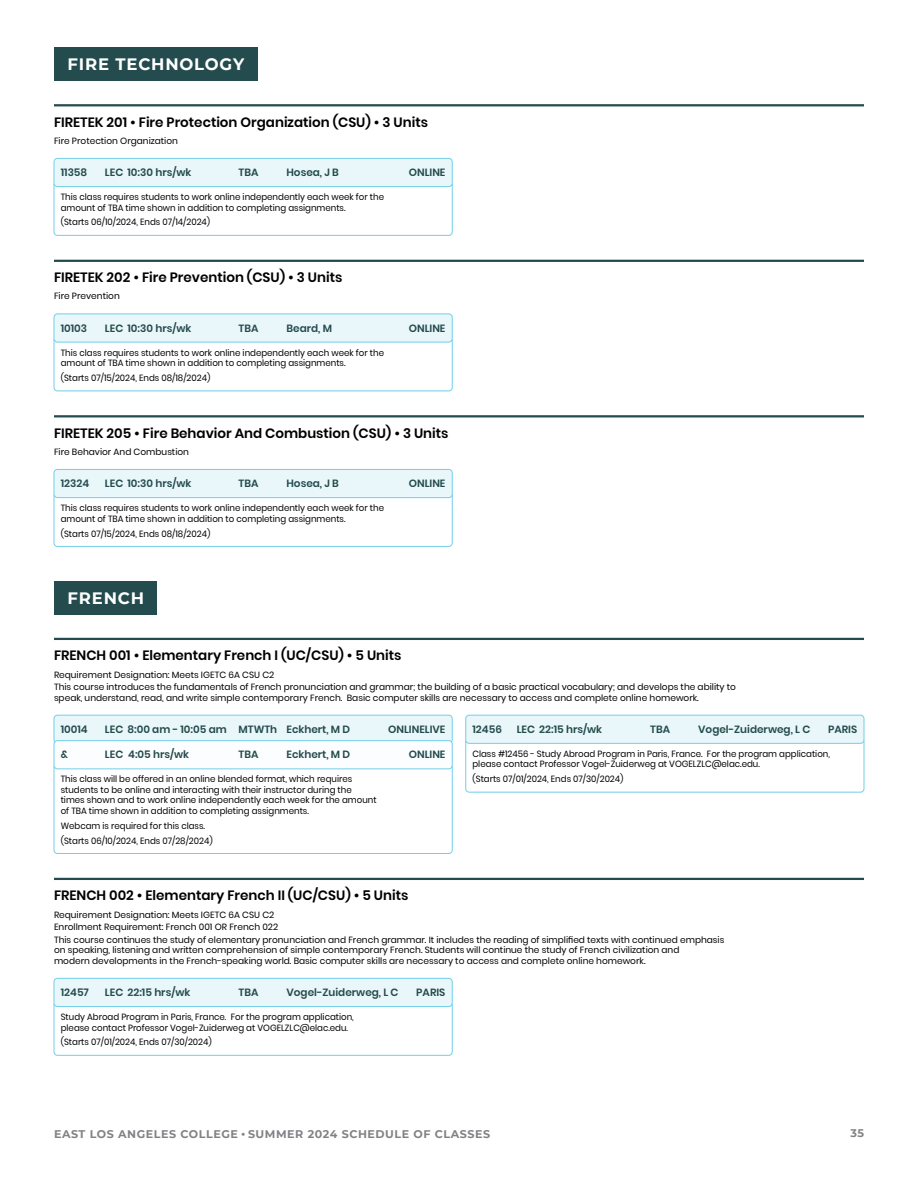
<style>
.page{position:relative;width:918px;height:1188px;background:#fff}
.page>*{position:absolute;margin:0;border:0;box-sizing:border-box;transform-origin:0 0}
.t1{font:700 16.5px "Montserrat";letter-spacing:.05em;color:#fff}
.t2{font:600 13.5px "Poppins";color:#000}
.t3{font:700 11.1px "Montserrat";letter-spacing:.05em;color:#808285}
.t4{font:600 10.5px "Poppins";color:#244b4d}
.t5{font:9px/10.5px "Poppins";color:#000;scale:.96 1}
.t6{font:9px/12.6px "Poppins";color:#000}
.s1{font-family:"Poppins";font-weight:500}
</style>
<div class="page">
<div style="left:54px;top:47px;width:203px;height:34px;background:#244b4d"></div>
<hr style="left:54px;top:104px;width:810px;height:2px;background:#244b4d">
<div style="left:54px;top:158px;width:398px;height:29px;background:#eaf7fa;border-radius:4px"></div>
<div style="left:54px;top:158px;width:399px;height:29px;border:1px solid #72cfe9;border-radius:4px"></div>
<svg style="left:53px;top:183px;width:400px;height:53px"></svg>
<hr style="left:54px;top:260px;width:810px;height:2px;background:#244b4d">
<div style="left:54px;top:314px;width:398px;height:28px;background:#eaf7fa;border-radius:4px"></div>
<div style="left:54px;top:314px;width:399px;height:28px;border:1px solid #72cfe9;border-radius:4px"></div>
<svg style="left:53px;top:339px;width:400px;height:53px"></svg>
<hr style="left:54px;top:415px;width:810px;height:2px;background:#244b4d">
<div style="left:54px;top:469px;width:398px;height:29px;background:#eaf7fa;border-radius:4px"></div>
<div style="left:54px;top:469px;width:399px;height:29px;border:1px solid #72cfe9;border-radius:4px"></div>
<svg style="left:53px;top:494px;width:400px;height:53px"></svg>
<div style="left:54px;top:581px;width:103px;height:33px;background:#244b4d"></div>
<hr style="left:54px;top:638px;width:810px;height:2px;background:#244b4d">
<div style="left:54px;top:715px;width:398px;height:28px;background:#eaf7fa;border-radius:4px"></div>
<div style="left:54px;top:715px;width:399px;height:29px;border:1px solid #72cfe9;border-radius:4px"></div>
<div style="left:54px;top:741px;width:398px;height:28px;background:#fbfdfe;border-radius:4px"></div>
<div style="left:54px;top:740px;width:399px;height:29px;border:1px solid #72cfe9;border-radius:4px"></div>
<svg style="left:53px;top:765px;width:400px;height:89px"></svg>
<div style="left:466px;top:715px;width:398px;height:28px;background:#eaf7fa;border-radius:4px"></div>
<div style="left:465px;top:715px;width:399px;height:29px;border:1px solid #72cfe9;border-radius:4px"></div>
<svg style="left:465px;top:740px;width:400px;height:53px"></svg>
<hr style="left:54px;top:878px;width:810px;height:2px;background:#244b4d">
<div style="left:54px;top:978px;width:398px;height:29px;background:#eaf7fa;border-radius:4px"></div>
<div style="left:54px;top:978px;width:399px;height:29px;border:1px solid #72cfe9;border-radius:4px"></div>
<svg style="left:53px;top:1003px;width:400px;height:53px"></svg>
<h1 class="t1" style="left:68px;top:52px;width:178px">FIRE TECHNOLOGY</h1>
<h2 class="t2" style="left:54px;top:114px;width:376px">FIRETEK 201 • Fire Protection Organization (CSU) • 3 Units</h2>
<p class="t6" style="left:54px;top:135px;width:125px">Fire Protection Organization</p>
<p class="t4" style="left:61px;top:166px;width:28px">11358</p>
<p class="t4" style="left:105px;top:166px;width:88px">LEC 10:30 hrs/wk</p>
<p class="t4" style="left:238px;top:166px;width:21px">TBA</p>
<p class="t4" style="left:286px;top:166px;width:54px">Hosea, J B</p>
<p class="t4" style="left:409px;top:166px;width:38px">ONLINE</p>
<p class="t5" style="left:61px;top:192px;width:338px">This class requires students to work online independently each week for the amount of TBA time shown in addition to completing assignments.</p>
<p class="t5" style="left:61px;top:217px;width:157px">(Starts 06/10/2024, Ends 07/14/2024)</p>
<h2 class="t2" style="left:54px;top:270px;width:290px">FIRETEK 202 • Fire Prevention (CSU) • 3 Units</h2>
<p class="t6" style="left:54px;top:290px;width:67px">Fire Prevention</p>
<p class="t4" style="left:61px;top:322px;width:28px">10103</p>
<p class="t4" style="left:105px;top:322px;width:88px">LEC 10:30 hrs/wk</p>
<p class="t4" style="left:238px;top:322px;width:21px">TBA</p>
<p class="t4" style="left:286px;top:322px;width:47px">Beard, M</p>
<p class="t4" style="left:409px;top:322px;width:38px">ONLINE</p>
<p class="t5" style="left:61px;top:347px;width:338px">This class requires students to work online independently each week for the amount of TBA time shown in addition to completing assignments.</p>
<p class="t5" style="left:61px;top:373px;width:157px">(Starts 07/15/2024, Ends 08/18/2024)</p>
<h2 class="t2" style="left:54px;top:425px;width:396px">FIRETEK 205 • Fire Behavior And Combustion (CSU) • 3 Units</h2>
<p class="t6" style="left:54px;top:446px;width:137px">Fire Behavior And Combustion</p>
<p class="t4" style="left:61px;top:477px;width:30px">12324</p>
<p class="t4" style="left:105px;top:477px;width:88px">LEC 10:30 hrs/wk</p>
<p class="t4" style="left:238px;top:477px;width:21px">TBA</p>
<p class="t4" style="left:286px;top:477px;width:54px">Hosea, J B</p>
<p class="t4" style="left:409px;top:477px;width:38px">ONLINE</p>
<p class="t5" style="left:61px;top:503px;width:338px">This class requires students to work online independently each week for the amount of TBA time shown in addition to completing assignments.</p>
<p class="t5" style="left:61px;top:528px;width:157px">(Starts 07/15/2024, Ends 08/18/2024)</p>
<h1 class="t1" style="left:68px;top:586px;width:78px">FRENCH</h1>
<h2 class="t2" style="left:54px;top:648px;width:349px">FRENCH 001 • Elementary French I (UC/CSU) • 5 Units</h2>
<p class="t6" style="left:54px;top:668px;width:683px">Requirement Designation: Meets IGETC 6A CSU C2<br>This course introduces the fundamentals of French pronunciation and grammar; the building of a basic practical vocabulary; and develops the ability to</p>
<p class="t6" style="left:54px;top:691px;width:646px">speak, understand, read, and write simple contemporary French. Basic computer skills are necessary to access and complete online homework.</p>
<p class="t4" style="left:61px;top:723px;width:29px">10014</p>
<p class="t4" style="left:105px;top:723px;width:247px">LEC 8:00 am - 10:05 am MTWTh Eckhert, M D</p>
<p class="t4" style="left:388px;top:723px;width:59px">ONLINELIVE</p>
<p class="t4" style="left:61px;top:749px;width:9px">&amp;</p>
<p class="t4" style="left:105px;top:749px;width:86px">LEC 4:05 hrs/wk</p>
<p class="t4" style="left:238px;top:749px;width:21px">TBA</p>
<p class="t4" style="left:286px;top:749px;width:65px">Eckhert, M D</p>
<p class="t4" style="left:409px;top:749px;width:38px">ONLINE</p>
<p class="t5" style="left:61px;top:774px;width:331px">This class will be offered in an online blended format, which requires students to be online and interacting with their instructor during the times shown and to work online independently each week for the amount of TBA time shown in addition to completing assignments.</p>
<p class="t5" style="left:61px;top:818px;width:160px;line-height:14.9px">Webcam is required for this class. (Starts 06/10/2024, Ends 07/28/2024)</p>
<p class="t4" style="left:472px;top:723px;width:31px">12456</p>
<p class="t4" style="left:517px;top:723px;width:87px">LEC 22:15 hrs/wk</p>
<p class="t4" style="left:650px;top:723px;width:21px">TBA</p>
<p class="t4" style="left:698px;top:723px;width:114px">Vogel-Zuiderweg, L C</p>
<p class="t4" style="left:828px;top:723px;width:31px">PARIS</p>
<p class="t5" style="left:472px;top:749px;width:374px">Class #12456 - Study Abroad Program in Paris, France. For the program application, please contact Professor Vogel-Zuiderweg at VOGELZLC@elac.edu.</p>
<p class="t5" style="left:472px;top:774px;width:159px">(Starts 07/01/2024, Ends 07/30/2024)</p>
<h2 class="t2" style="left:54px;top:888px;width:356px">FRENCH 002 • Elementary French II (UC/CSU) • 5 Units</h2>
<p class="t6" style="left:54px;top:908px;width:672px">Requirement Designation: Meets IGETC 6A CSU C2<br>Enrollment Requirement: French 001 OR French 022<br>This course continues the study of elementary pronunciation and French grammar. It includes the reading of simplified texts with continued emphasis</p>
<p class="t6" style="left:54px;top:945px;width:627px;line-height:10.5px">on speaking, listening and written comprehension of simple contemporary French. Students will continue the study of French civilization and modern developments in the French-speaking world. Basic computer skills are necessary to access and complete online homework.</p>
<p class="t4" style="left:61px;top:986px;width:30px">12457</p>
<p class="t4" style="left:105px;top:986px;width:87px">LEC 22:15 hrs/wk</p>
<p class="t4" style="left:238px;top:986px;width:21px">TBA</p>
<p class="t4" style="left:286px;top:986px;width:114px">Vogel-Zuiderweg, L C</p>
<p class="t4" style="left:416px;top:986px;width:31px">PARIS</p>
<p class="t5" style="left:61px;top:1012px;width:307px">Study Abroad Program in Paris, France. For the program application, please contact Professor Vogel-Zuiderweg at VOGELZLC@elac.edu.</p>
<p class="t5" style="left:61px;top:1037px;width:159px">(Starts 07/01/2024, Ends 07/30/2024)</p>
<p class="t3" style="left:54px;top:1126px;width:438px">EAST LOS ANGELES COLLEGE <span class="s1">•</span> SUMMER 2024 SCHEDULE OF CLASSES</p>
<p class="t3" style="left:850px;top:1125px;width:15px">35</p>
</div>
